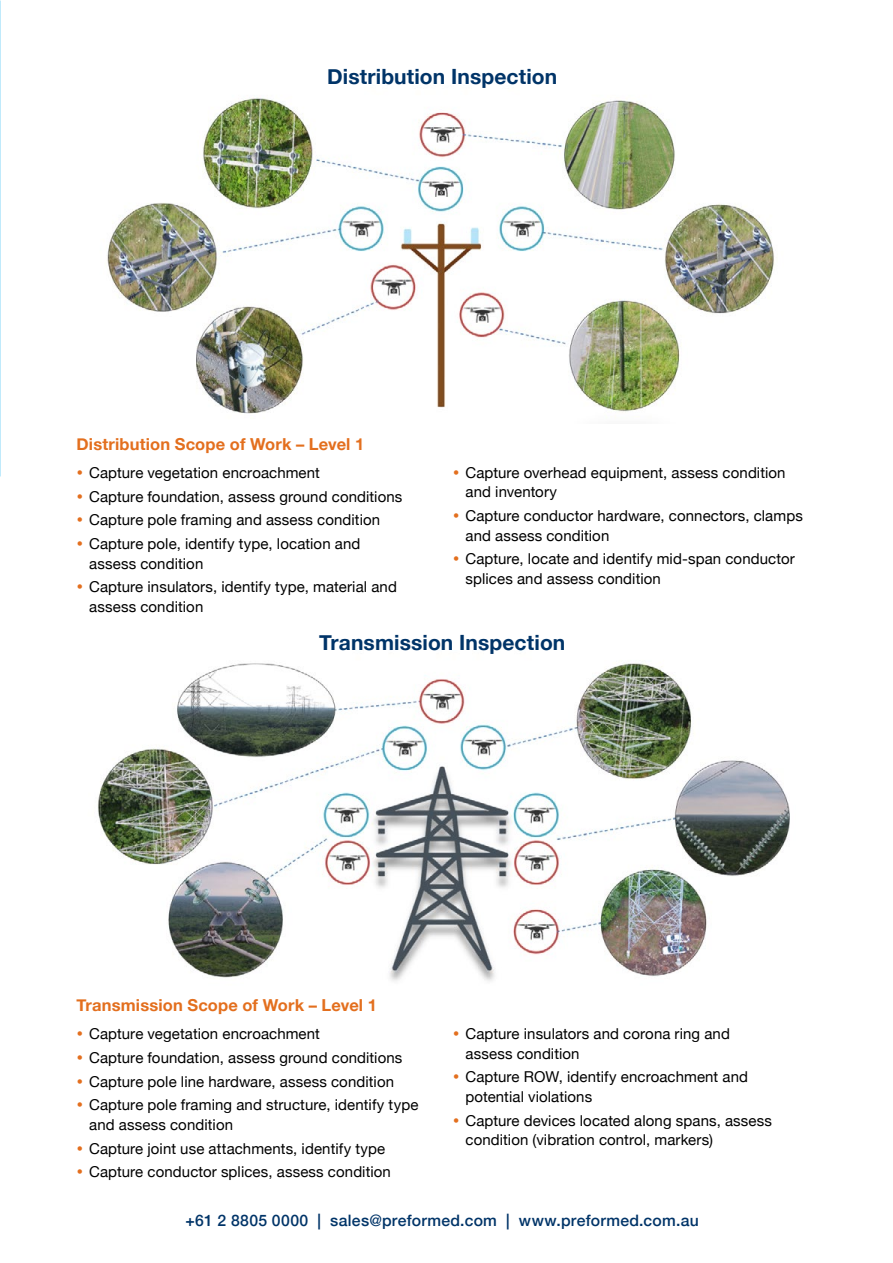
<style>
.page{position:relative;width:893px;height:1263px;background:#fff}
.page>*{position:absolute;margin:0;border:0;box-sizing:border-box;transform-origin:0 0}
.t1{font:700 21px "Helvetica Neue";letter-spacing:.005em;color:#003468}
.t2{font:700 16.5px "Helvetica Neue";letter-spacing:.01em;color:#e36f1e}
.t3{font:500 15.75px "Helvetica Neue";letter-spacing:.02em;color:#003468}
.t4{font:15px/23.7px "Helvetica Neue";letter-spacing:.005em;color:#000}
</style>
<div class="page">
<img style="left:0;top:0;width:1px;height:476px">
<img style="left:107px;top:97px;width:667px;height:317px">
<img style="left:97px;top:663px;width:693px;height:318px">
<h1 class="t1" style="left:327px;top:60px;width:232px">Distribution Inspection</h1>
<p class="t2" style="left:77px;top:431px;width:289px">Distribution Scope of Work – Level 1</p>
<p class="t4" style="left:89px;top:461px;width:315px">Capture vegetation encroachment<br>Capture foundation, assess ground conditions Capture pole framing and assess condition Capture pole, identify type, location and</p>
<p class="t4" style="left:89px;top:552px;width:309px">assess condition<br>Capture insulators, identify type, material and</p>
<p class="t4" style="left:89px;top:595px;width:116px">assess condition</p>
<p class="t4" style="left:466px;top:463px;width:322px;line-height:19.5px">Capture overhead equipment, assess condition and inventory</p>
<p class="t4" style="left:465px;top:507px;width:339px;line-height:19.5px">Capture conductor hardware, connectors, clamps and assess condition</p>
<p class="t4" style="left:465px;top:550px;width:331px;line-height:19.5px">Capture, locate and identify mid-span conductor splices and assess condition</p>
<h1 class="t1" style="left:319px;top:626px;width:248px">Transmission Inspection</h1>
<p class="t2" style="left:77px;top:992px;width:302px">Transmission Scope of Work – Level 1</p>
<p class="t4" style="left:89px;top:1023px;width:331px">Capture vegetation encroachment<br>Capture foundation, assess ground conditions Capture pole line hardware, assess condition Capture pole framing and structure, identify type</p>
<p class="t4" style="left:89px;top:1113px;width:303px">and assess condition<br>Capture joint use attachments, identify type<br>Capture conductor splices, assess condition</p>
<p class="t4" style="left:465px;top:1025px;width:266px;line-height:19.5px">Capture insulators and corona ring and assess condition</p>
<p class="t4" style="left:465px;top:1068px;width:284px;line-height:19.5px">Capture ROW, identify encroachment and potential violations</p>
<p class="t4" style="left:465px;top:1111px;width:308px;line-height:19.5px">Capture devices located along spans, assess condition (vibration control, markers)</p>
<p class="t3" style="left:186px;top:1208px;width:515px">+61 2 8805 0000 | sales@preformed.com | www.preformed.com.au</p>
</div>
